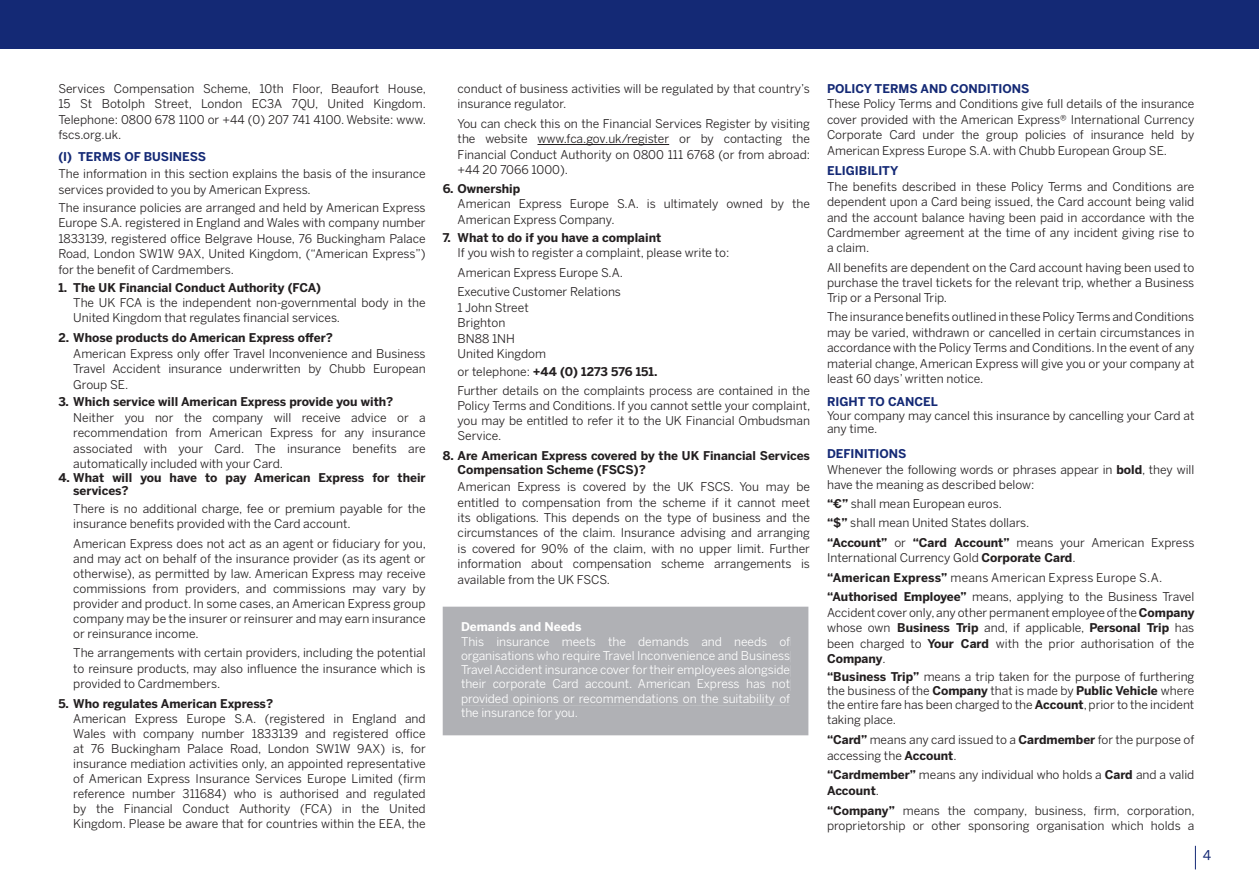
<style>
.page{position:relative;width:1259px;height:892px;background:#fff}
.page>*{position:absolute;margin:0;border:0;box-sizing:border-box;transform-origin:0 0}
.t1{font:13.5px "Benton Sans";color:#142975}
.t2{font:12px/15.5px "Benton Sans";color:#231f20;text-align:justify}
.t3{font:700 12px/13.5px "Benton Sans";color:#231f20}
.t4{font:12px/14.2px "Benton Sans";letter-spacing:-.005em;color:#fff;text-align:justify}
.t5{font:700 12px "Benton Sans";color:#142975}
.t6{font:700 12px "Benton Sans";color:#fff}
.s1{font-weight:700}
.s2{font-weight:700;color:#142975}
</style>
<div class="page">
<svg style="left:1194px;top:846px;width:1px;height:23px"></svg>
<div style="left:0;top:0;width:1258px;height:49px;background:#142975"></div>
<hr style="left:537px;top:144px;width:132px;height:1px;background:#231f20">
<div style="left:442px;top:606px;width:366px;height:129px;background:#b0b1b5"></div>
<div style="left:462px;top:622px;width:119px;height:9px;background:#b0b1b5"></div>
<div style="left:461px;top:637px;width:329px;height:9px;background:#b0b1b5"></div>
<div style="left:461px;top:651px;width:329px;height:11px;background:#b0b1b5"></div>
<div style="left:461px;top:665px;width:329px;height:11px;background:#b0b1b5"></div>
<div style="left:461px;top:679px;width:329px;height:12px;background:#b0b1b5"></div>
<div style="left:462px;top:694px;width:328px;height:11px;background:#b0b1b5"></div>
<div style="left:461px;top:708px;width:116px;height:11px;background:#b0b1b5"></div>
<p class="t2" style="left:58px;top:80px;width:369px">Services Compensation Scheme, 10th Floor, Beaufort House, 15 St Botolph Street, London EC3A 7QU, United Kingdom.<br>Telephone: 0800 678 1100 or +44 (0) 207 741 4100. Website: www. fscs.org.uk.</p>
<p class="t5" style="left:58px;top:150px;width:149px">(I) TERMS OF BUSINESS</p>
<p class="t2" style="left:58px;top:165px;width:369px;line-height:17.1px;text-align:left">The information in this section explains the basis of the insurance services provided to you by American Express.<br>The insurance policies are arranged and held by American Express</p>
<p class="t2" style="left:58px;top:215px;width:369px">Europe S.A. registered in England and Wales with company number 1833139, registered office Belgrave House, 76 Buckingham Palace Road, London SW1W 9AX, United Kingdom, (“American Express”) for the benefit of Cardmembers.</p>
<p class="t3" style="left:58px;top:280px;width:264px">1. The UK Financial Conduct Authority (FCA)</p>
<p class="t2" style="left:73px;top:295px;width:354px">The UK FCA is the independent non-governmental body in the<br>United Kingdom that regulates financial services.</p>
<p class="t3" style="left:58px;top:331px;width:276px">2. Whose products do American Express offer?</p>
<p class="t2" style="left:73px;top:345px;width:354px">American Express only offer Travel Inconvenience and Business Travel Accident insurance underwritten by Chubb European Group SE.</p>
<p class="t3" style="left:58px;top:395px;width:336px">3. Which service will American Express provide you with?</p>
<p class="t2" style="left:73px;top:410px;width:354px">Neither you nor the company will receive advice or a recommendation from American Express for any insurance associated with your Card. The insurance benefits are automatically included with your Card.</p>
<p class="t3" style="left:73px;top:470px;width:354px;text-indent:-15px">4. What will you have to pay American Express for their services?</p>
<p class="t2" style="left:73px;top:500px;width:354px">There is no additional charge, fee or premium payable for the insurance benefits provided with the Card account.</p>
<p class="t2" style="left:73px;top:535px;width:354px;line-height:15px">American Express does not act as an agent or fiduciary for you, and may act on behalf of the insurance provider (as its agent or otherwise), as permitted by law. American Express may receive commissions from providers, and commissions may vary by provider and product. In some cases, an American Express group company may be the insurer or reinsurer and may earn insurance or reinsurance income.</p>
<p class="t2" style="left:73px;top:645px;width:354px">The arrangements with certain providers, including the potential to reinsure products, may also influence the insurance which is provided to Cardmembers.</p>
<p class="t3" style="left:58px;top:697px;width:216px">5. Who regulates American Express?</p>
<p class="t2" style="left:73px;top:711px;width:354px;line-height:15px">American Express Europe S.A. (registered in England and Wales with company number 1833139 and registered office at 76 Buckingham Palace Road, London SW1W 9AX) is, for insurance mediation activities only, an appointed representative of American Express Insurance Services Europe Limited (firm reference number 311684) who is authorised and regulated by the Financial Conduct Authority (FCA) in the United Kingdom. Please be aware that for countries within the EEA, the</p>
<p class="t2" style="left:457px;top:80px;width:354px">conduct of business activities will be regulated by that country’s insurance regulator.</p>
<p class="t2" style="left:457px;top:116px;width:354px">You can check this on the Financial Services Register by visiting the website www.fca.gov.uk/register or by contacting the Financial Conduct Authority on 0800 111 6768 (or from abroad: +44 20 7066 1000).</p>
<p class="t3" style="left:442px;top:181px;width:79px">6. Ownership</p>
<p class="t2" style="left:457px;top:196px;width:354px">American Express Europe S.A. is ultimately owned by the<br>American Express Company.</p>
<p class="t3" style="left:442px;top:230px;width:220px">7. What to do if you have a complaint</p>
<p class="t2" style="left:457px;top:243px;width:273px;line-height:19.6px;text-align:left">If you wish to register a complaint, please write to:<br>American Express Europe S.A.<br>Executive Customer Relations</p>
<p class="t2" style="left:457px;top:300px;width:90px;text-align:left">1 John Street<br>Brighton<br>BN88 1NH<br>United Kingdom</p>
<p class="t2" style="left:457px;top:362px;width:354px;line-height:19.2px">or telephone: <span class="s1">+44 (0) 1273 576 151.<br></span>Further details on the complaints process are contained in the</p>
<p class="t2" style="left:457px;top:398px;width:354px;line-height:15px">Policy Terms and Conditions. If you cannot settle your complaint, you may be entitled to refer it to the UK Financial Ombudsman Service.</p>
<p class="t3" style="left:457px;top:449px;width:354px;text-indent:-15px">8. Are American Express covered by the UK Financial Services<br>Compensation Scheme (FSCS)?</p>
<p class="t2" style="left:457px;top:479px;width:354px">American Express is covered by the UK FSCS. You may be entitled to compensation from the scheme if it cannot meet its obligations. This depends on the type of business and the circumstances of the claim. Insurance advising and arranging is covered for 90% of the claim, with no upper limit. Further information about compensation scheme arrangements is available from the UK FSCS.</p>
<p class="t6" style="left:461px;top:620px;width:122px">Demands and Needs</p>
<p class="t4" style="left:461px;top:634px;width:330px">This insurance meets the demands and needs of organisations who require Travel Inconvenience and Business Travel Accident insurance cover for their employees alongside their corporate Card account. American Express has not provided opinions or recommendations on the suitability of the insurance for you.</p>
<p class="t5" style="left:827px;top:81px;width:204px">POLICY TERMS AND CONDITIONS</p>
<p class="t2" style="left:827px;top:96px;width:369px">These Policy Terms and Conditions give full details of the insurance cover provided with the American Express® International Currency Corporate Card under the group policies of insurance held by American Express Europe S.A. with Chubb European Group SE.</p>
<p class="t5" style="left:827px;top:164px;width:73px">ELIGIBILITY</p>
<p class="t2" style="left:827px;top:178px;width:369px">The benefits described in these Policy Terms and Conditions are dependent upon a Card being issued, the Card account being valid and the account balance having been paid in accordance with the Cardmember agreement at the time of any incident giving rise to a claim.</p>
<p class="t2" style="left:827px;top:260px;width:369px;line-height:15px">All benefits are dependent on the Card account having been used to purchase the travel tickets for the relevant trip, whether a Business Trip or a Personal Trip.</p>
<p class="t2" style="left:827px;top:309px;width:369px">The insurance benefits outlined in these Policy Terms and Conditions may be varied, withdrawn or cancelled in certain circumstances in accordance with the Policy Terms and Conditions. In the event of any material change, American Express will give you or your company at least 60 days’ written notice.</p>
<p class="t5" style="left:827px;top:394px;width:112px">RIGHT TO CANCEL</p>
<p class="t2" style="left:827px;top:408px;width:369px;line-height:13.5px">Your company may cancel this insurance by cancelling your Card at any time.</p>
<p class="t2" style="left:827px;top:445px;width:369px;line-height:16.4px"><span class="s2">DEFINITIONS<br></span>Whenever the following words or phrases appear in <span class="s1">bold</span>, they will</p>
<p class="t2" style="left:827px;top:474px;width:209px;line-height:19.8px">have the meaning as described below: <span class="s1">“€”</span> shall mean European euros.</p>
<p class="t2" style="left:827px;top:512px;width:369px;line-height:19.6px"><span class="s1">“$”</span> shall mean United States dollars.<br><span class="s1">“Account”</span> or <span class="s1">“Card Account”</span> means your American Express</p>
<p class="t2" style="left:827px;top:547px;width:369px;line-height:19.6px;text-align:left">International Currency Gold <span class="s1">Corporate Card</span>.<br><span class="s1">“American Express”</span> means American Express Europe S.A. <span class="s1">“Authorised Employee”</span> means, applying to the Business Travel</p>
<p class="t2" style="left:827px;top:604px;width:369px">Accident cover only, any other permanent employee of the <span class="s1">Company </span>whose own <span class="s1">Business Trip</span> and, if applicable, <span class="s1">Personal Trip</span> has been charged to <span class="s1">Your Card</span> with the prior authorisation of the <span class="s1">Company</span>.</p>
<p class="t2" style="left:827px;top:669px;width:369px;line-height:14.2px"><span class="s1">“Business Trip”</span> means a trip taken for the purpose of furthering the business of the <span class="s1">Company</span> that is made by <span class="s1">Public Vehicle</span> where the entire fare has been charged to the <span class="s1">Account</span>, prior to the incident taking place.</p>
<p class="t2" style="left:827px;top:732px;width:369px"><span class="s1">“Card”</span> means any card issued to a <span class="s1">Cardmember</span> for the purpose of accessing the <span class="s1">Account</span>.</p>
<p class="t2" style="left:827px;top:767px;width:369px"><span class="s1">“Cardmember”</span> means any individual who holds a <span class="s1">Card</span> and a valid<br><span class="s1">Account</span>.</p>
<p class="t2" style="left:827px;top:802px;width:369px"><span class="s1">“Company”</span> means the company, business, firm, corporation, proprietorship or other sponsoring organisation which holds a</p>
<p class="t1" style="left:1202px;top:847px;width:10px">4</p>
</div>
